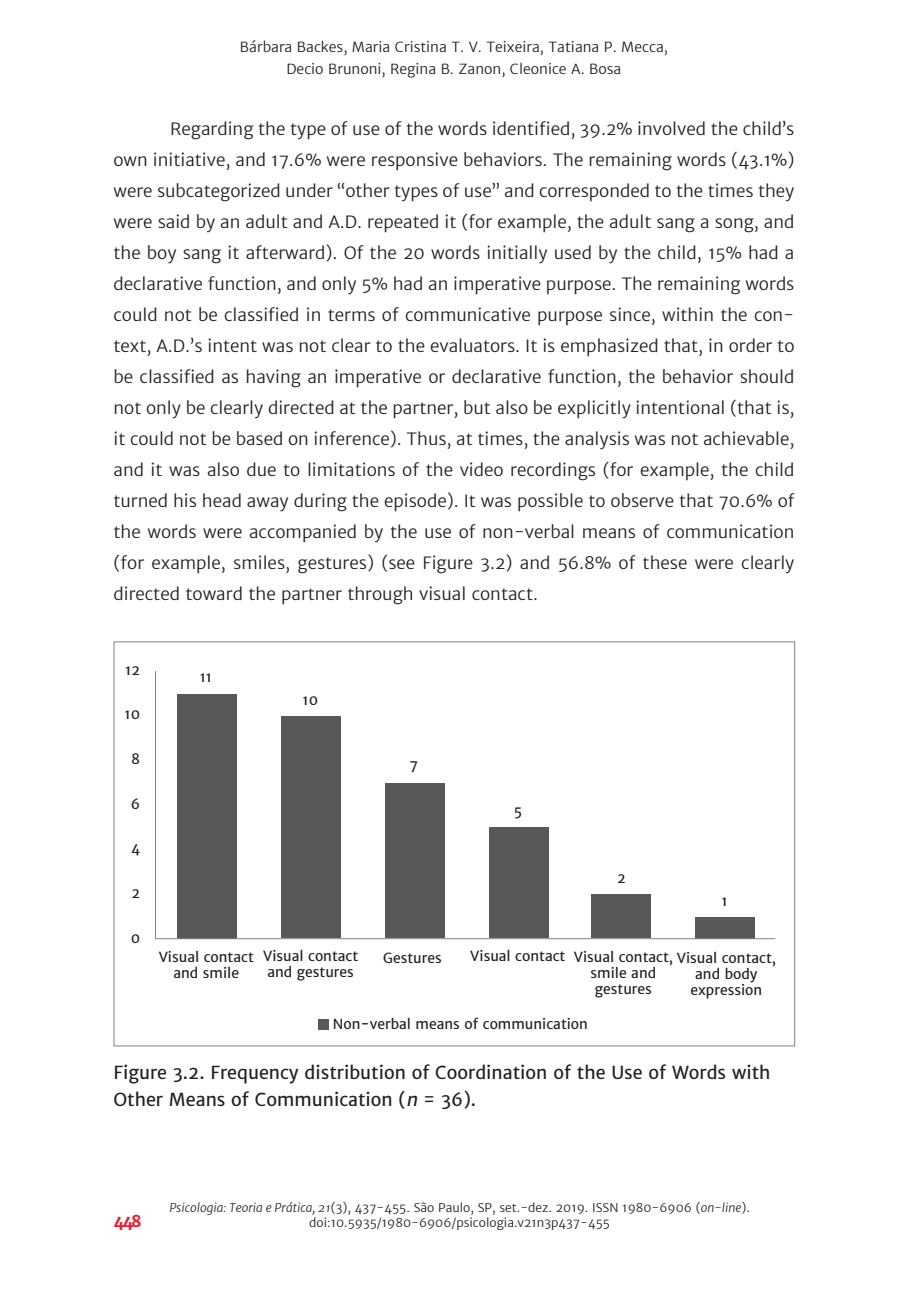
<style>
.page{position:relative;width:908px;height:1304px;background:#fff}
.page>*{position:absolute;margin:0;border:0;box-sizing:border-box;transform-origin:0 0}
.t1{font:18px/27px "Merriweather Sans";color:#231f20}
.t2{font:300 17px/31px "Merriweather Sans";color:#231f20;text-align:justify}
.t3{font:700 16px "Merriweather Sans";color:#ee1b2c}
.t4{font:14px/16px "Merriweather Sans";color:#231f20;text-align:center}
.t5{font:300 14px/22px "Merriweather Sans";color:#231f20;text-align:center}
.t6{font:300 12px/14.4px "Merriweather Sans";color:#231f20;text-align:center}
.s1{font-style:italic}
</style>
<div class="page">
<svg style="left:155px;top:671px;width:620px;height:269px"></svg>
<div style="left:317px;top:1018px;width:11px;height:11px;background:#57585a"></div>
<p class="t5" style="left:240px;top:35px;width:429px">Bárbara Backes, Maria Cristina T. V. Teixeira, Tatiana P. Mecca,<br>Decio Brunoni, Regina B. Zanon, Cleonice A. Bosa</p>
<p class="t2" style="left:113px;top:114px;width:682px;text-indent:57px">Regarding the type of use of the words identified, 39.2% involved the child’s own initiative, and 17.6% were responsive behaviors. The remaining words (43.1%) were subcategorized under “other types of use” and corresponded to the times they were said by an adult and A.D. repeated it (for example, the adult sang a song, and the boy sang it afterward). Of the 20 words initially used by the child, 15% had a declarative function, and only 5% had an imperative purpose. The remaining words could not be classified in terms of communicative purpose since, within the con&shy;text, A.D.’s intent was not clear to the evaluators. It is emphasized that, in order to be classified as having an imperative or declarative function, the behavior should not only be clearly directed at the partner, but also be explicitly intentional (that is, it could not be based on inference). Thus, at times, the analysis was not achievable, and it was also due to limitations of the video recordings (for example, the child turned his head away during the episode). It was possible to observe that 70.6% of the words were accompanied by the use of non-verbal means of communication (for example, smiles, gestures) (see Figure 3.2) and 56.8% of these were clearly directed toward the partner through visual contact.</p>
<p class="t4" style="left:125px;top:662px;width:16px">12</p>
<p class="t4" style="left:124px;top:706px;width:17px">10</p>
<p class="t4" style="left:131px;top:751px;width:10px">8</p>
<p class="t4" style="left:131px;top:796px;width:11px">6</p>
<p class="t4" style="left:131px;top:840px;width:11px">4</p>
<p class="t4" style="left:131px;top:885px;width:10px">2</p>
<p class="t4" style="left:131px;top:930px;width:11px">0</p>
<p class="t4" style="left:200px;top:669px;width:14px">11</p>
<p class="t4" style="left:302px;top:691px;width:17px">10</p>
<p class="t4" style="left:409px;top:757px;width:10px">7</p>
<p class="t4" style="left:513px;top:803px;width:10px">5</p>
<p class="t4" style="left:616px;top:870px;width:10px">2</p>
<p class="t4" style="left:721px;top:893px;width:8px">1</p>
<p class="t4" style="left:263px;top:948px;width:97px">Visual contact and gestures</p>
<p class="t4" style="left:573px;top:950px;width:204px">Visual contact, Visual contact,</p>
<p class="t4" style="left:159px;top:949px;width:97px">Visual contact and smile</p>
<p class="t4" style="left:383px;top:949px;width:60px">Gestures</p>
<p class="t4" style="left:470px;top:948px;width:97px">Visual contact</p>
<p class="t4" style="left:333px;top:1016px;width:256px">Non-verbal means of communication</p>
<p class="t4" style="left:590px;top:965px;width:67px">smile and</p>
<p class="t4" style="left:594px;top:981px;width:58px">gestures</p>
<p class="t4" style="left:690px;top:966px;width:73px">and body expression</p>
<p class="t1" style="left:113px;top:1059px;width:658px">Figure 3.2. Frequency distribution of Coordination of the Use of Words with<br>Other Means of Communication (<span class="s1">n</span> = 36).</p>
<p class="t3" style="left:113px;top:1210px;width:30px">448</p>
<p class="t6" style="left:169px;top:1201px;width:582px"><span class="s1">Psicologia: Teoria e Prática, 21</span>(3), 437-455. São Paulo, SP, set.-dez. 2019. ISSN 1980-6906 (<span class="s1">on-line</span>). doi:10.5935/1980-6906/psicologia.v21n3p437-455</p>
</div>
